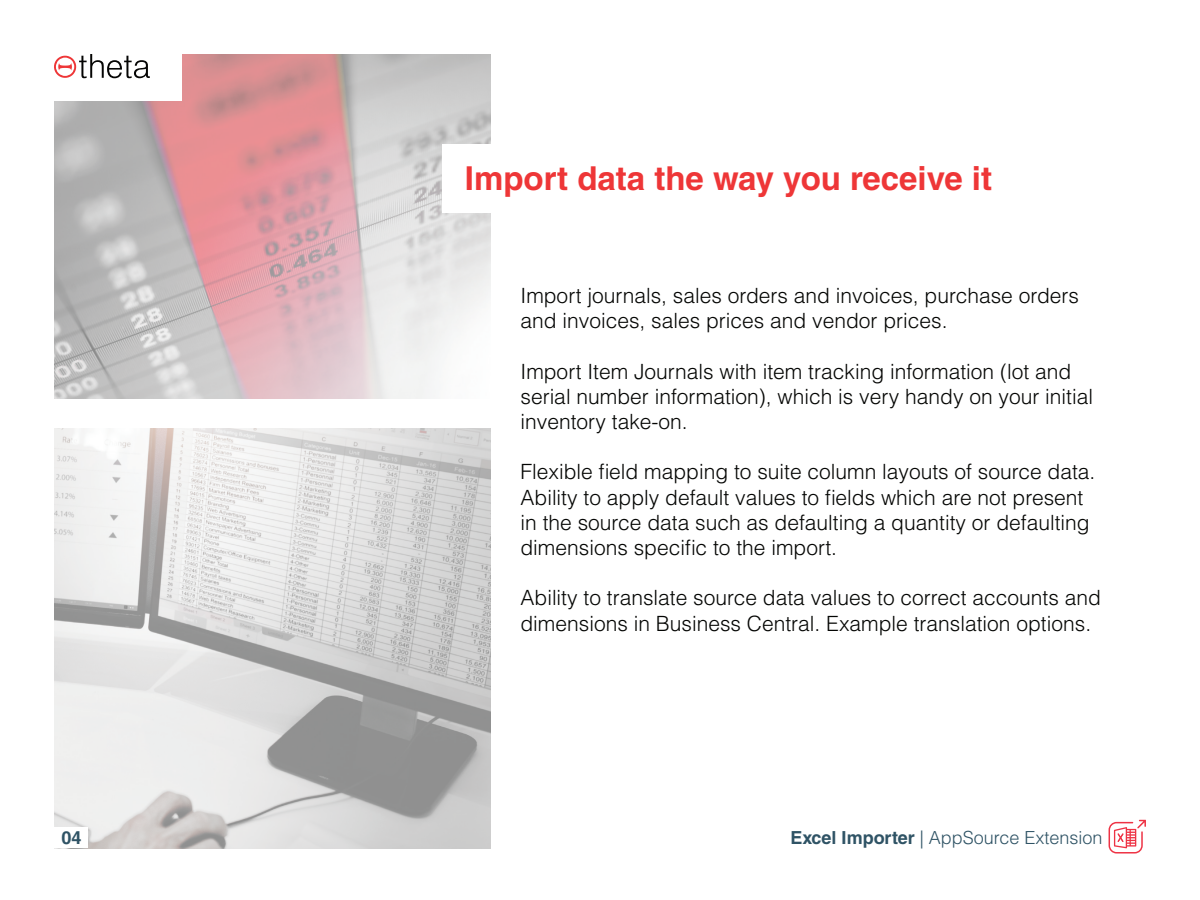
<style>
.page{position:relative;width:1200px;height:900px;background:#fff}
.page>*{position:absolute;margin:0;border:0;box-sizing:border-box;transform-origin:0 0}
.t1{font:700 33px "Helvetica LT Std";color:#ee3637}
.t2{font:300 21px/25.2px "Helvetica LT Std";color:#040503}
.t3{font:300 18px "Helvetica LT Std";color:#2f5365}
.t4{font:700 18px "Helvetica LT Std";color:#2f5365}
.s1{font-weight:700}
</style>
<div class="page">
<svg style="left:1109px;top:820px;width:37px;height:34px"></svg>
<img style="left:54px;top:428px;width:436px;height:420px">
<div style="left:44px;top:827px;width:44px;height:21px;background:#fff"></div>
<img style="left:54px;top:54px;width:436px;height:344px">
<div style="left:47px;top:49px;width:135px;height:51px;background:#fff"></div>
<svg style="left:54px;top:54px;width:96px;height:24px"></svg>
<div style="left:442px;top:144px;width:80px;height:69px;background:#fff"></div>
<h1 class="t1" style="left:465px;top:158px;width:529px">Import data the way you receive it</h1>
<p class="t2" style="left:520px;top:283px;width:560px">Import journals, sales orders and invoices, purchase orders and invoices, sales prices and vendor prices.</p>
<p class="t2" style="left:520px;top:358px;width:574px">Import Item Journals with item tracking information (lot and serial number information), which is very handy on your initial inventory take-on.</p>
<p class="t2" style="left:520px;top:459px;width:576px">Flexible field mapping to suite column layouts of source data.<br>Ability to apply default values to fields which are not present in the source data such as defaulting a quantity or defaulting dimensions specific to the import.</p>
<p class="t2" style="left:520px;top:585px;width:582px">Ability to translate source data values to correct accounts and dimensions in Business Central. Example translation options.</p>
<p class="t4" style="left:62px;top:827px;width:22px">04</p>
<p class="t3" style="left:790px;top:826px;width:314px"><span class="s1">Excel Importer</span> | AppSource Extension</p>
</div>
